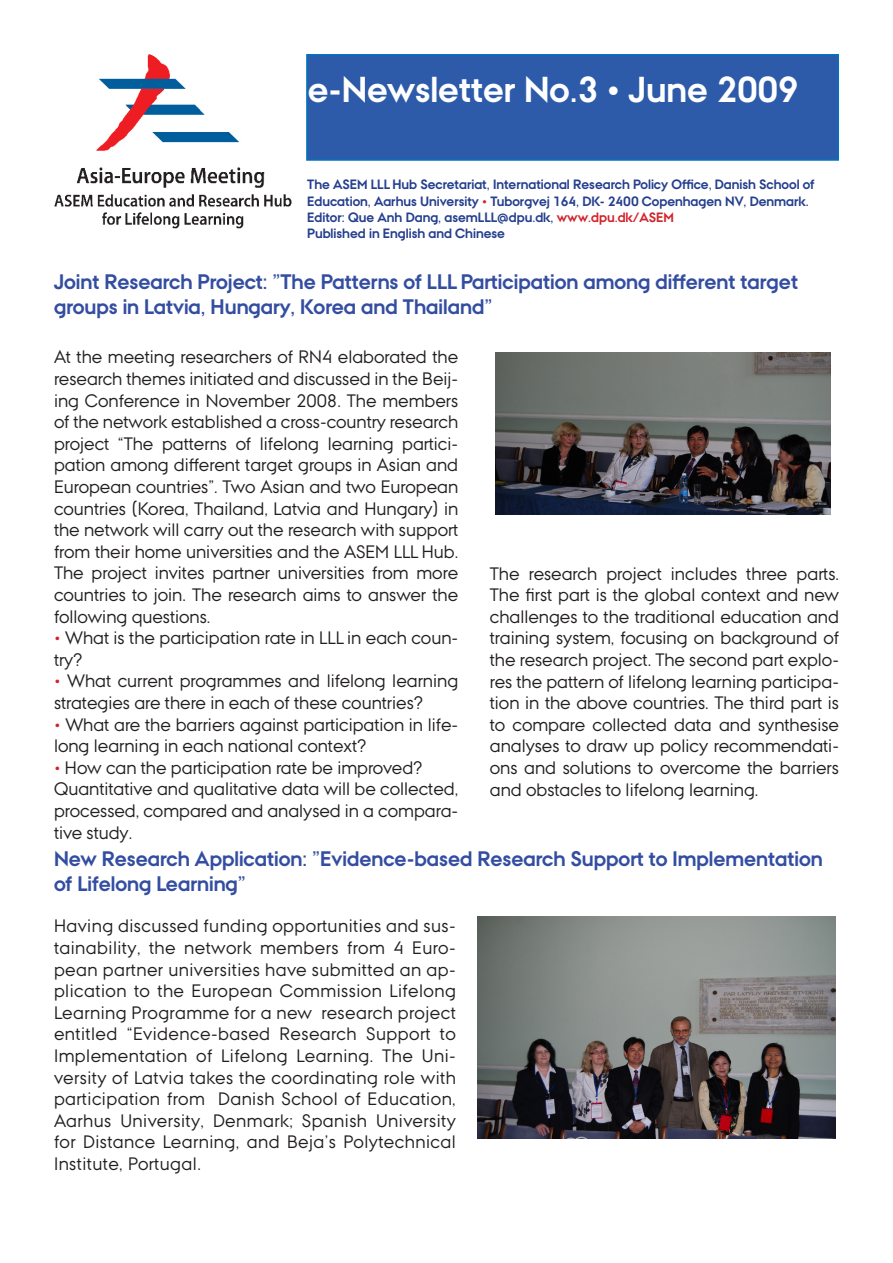
<style>
.page{position:relative;width:893px;height:1263px;background:#fff}
.page>*{position:absolute;margin:0;border:0;box-sizing:border-box;transform-origin:0 0}
.t1{font:700 36px "AU Passata";color:#fff}
.t2{font:700 21px/25.2px "AU Passata";color:#334da1}
.t3{font:18px/21.6px "AU Passata";color:#231f20;text-align:justify}
.t4{font:700 13.5px/16.2px "AU Passata";color:#253f8e}
.s1{color:#d1232a}
</style>
<div class="page">
<img style="left:54px;top:54px;width:237px;height:175px">
<img style="left:478px;top:916px;width:358px;height:223px">
<img style="left:496px;top:352px;width:334px;height:162px">
<div style="left:307px;top:55px;width:531px;height:105px;background:#2d5ba9"></div>
<div style="left:306px;top:54px;width:533px;height:107px;border:2px solid #0074bd"></div>
<p class="t1" style="left:308px;top:68px;width:493px">e-Newsletter No.3 • June 2009</p>
<p class="t4" style="left:307px;top:177px;width:509px">The ASEM LLL Hub Secretariat, International Research Policy Office, Danish School of<br>Education, Aarhus University <span class="s1">•</span> Tuborgvej 164, DK- 2400 Copenhagen NV, Denmark.</p>
<p class="t4" style="left:307px;top:209px;width:368px">Editor: Que Anh Dang, asemLLL@dpu.dk, <span class="s1">www.dpu.dk/ASEM</span></p>
<p class="t4" style="left:307px;top:225px;width:199px">Published in English and Chinese</p>
<p class="t2" style="left:54px;top:269px;width:746px">Joint Research Project: ”The Patterns of LLL Participation among different target groups in Latvia, Hungary, Korea and Thailand”</p>
<p class="t3" style="left:54px;top:346px;width:406px">At the meeting researchers of RN4 elaborated the research themes initiated and discussed in the Beij&shy;ing Conference in November 2008. The members of the network established a cross-country research project “The patterns of lifelong learning partici&shy;pation among different target groups in Asian and European countries”. Two Asian and two European countries (Korea, Thailand, Latvia and Hungary) in the network will carry out the research with support from their home universities and the ASEM LLL Hub.<br>The project invites partner universities from more countries to join. The research aims to answer the following questions.</p>
<p class="t3" style="left:54px;top:627px;width:406px"><span class="s1">•</span> What is the participation rate in LLL in each coun&shy;try?</p>
<p class="t3" style="left:54px;top:670px;width:406px"><span class="s1">•</span> What current programmes and lifelong learning strategies are there in each of these countries?</p>
<p class="t3" style="left:54px;top:713px;width:406px"><span class="s1">•</span> What are the barriers against participation in life&shy;long learning in each national context?</p>
<p class="t3" style="left:54px;top:756px;width:370px"><span class="s1">•</span> How can the participation rate be improved?</p>
<p class="t3" style="left:54px;top:778px;width:406px">Quantitative and qualitative data will be collected, processed, compared and analysed in a compara&shy;tive study.</p>
<p class="t3" style="left:490px;top:562px;width:351px">The research project includes three parts.<br>The first part is the global context and new challenges to the traditional education and training system, focusing on background of the research project. The second part explo&shy;res the pattern of lifelong learning participa&shy;tion in the above countries. The third part is to compare collected data and synthesise analyses to draw up policy recommendati&shy;ons and solutions to overcome the barriers and obstacles to lifelong learning.</p>
<p class="t2" style="left:54px;top:846px;width:770px">New Research Application: ”Evidence-based Research Support to Implementation of Lifelong Learning”</p>
<p class="t3" style="left:54px;top:915px;width:403px">Having discussed funding opportunities and sus&shy;tainability, the network members from 4 Euro&shy;pean partner universities have submitted an ap&shy;plication to the European Commission Lifelong Learning Programme for a new research project entitled “Evidence-based Research Support to Implementation of Lifelong Learning. The Uni&shy;versity of Latvia takes the coordinating role with participation from Danish School of Education, Aarhus University, Denmark; Spanish University for Distance Learning, and Beja’s Polytechnical Institute, Portugal.</p>
</div>
